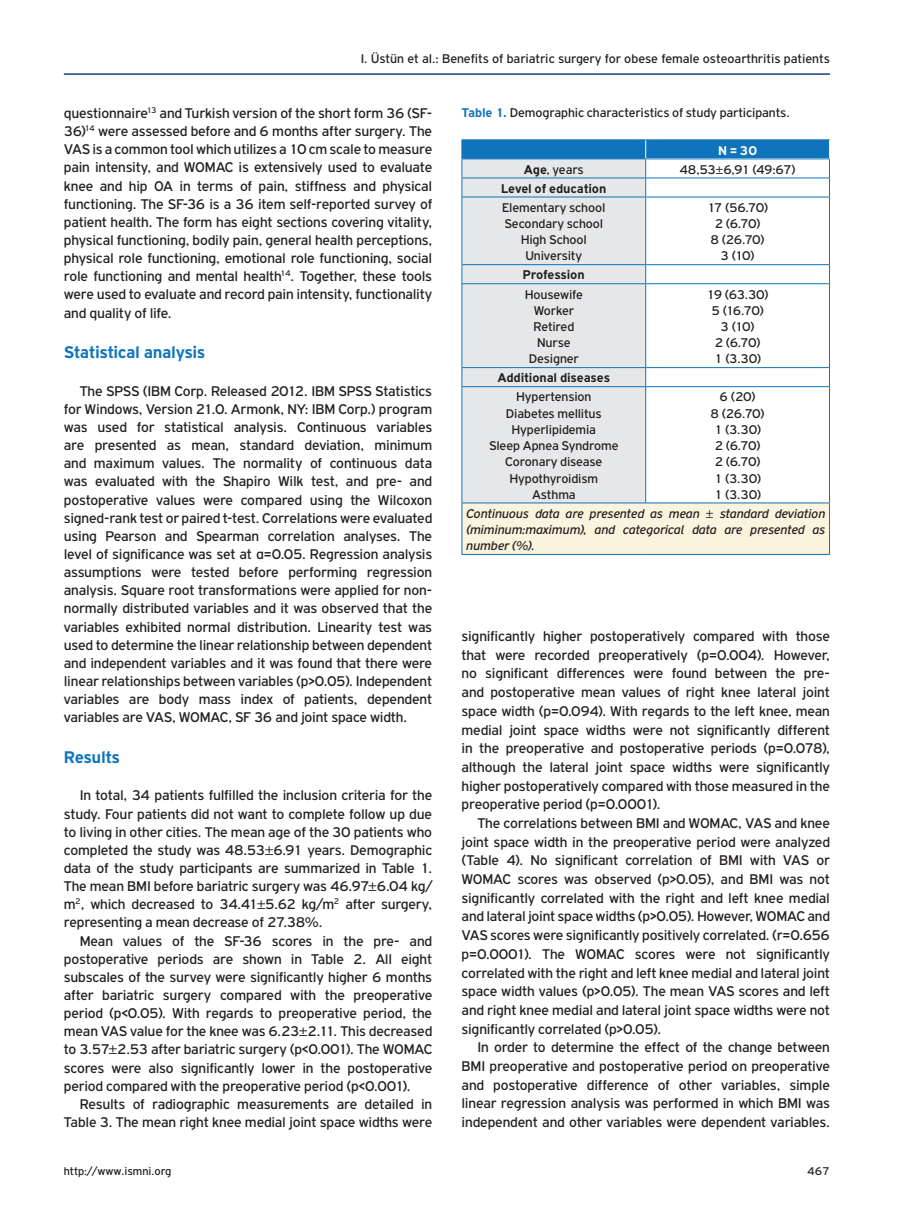
<style>
.page{position:relative;width:915px;height:1212px;background:#fff}
.page>*{position:absolute;margin:0;border:0;box-sizing:border-box;transform-origin:0 0}
.t1{font:700 18px "PF Highway Gothic";letter-spacing:-.025em;color:#1074bc}
.t2{font:15px/18.1px "PF Highway Gothic";letter-spacing:-.01em;color:#231f20;text-align:justify}
.t3{font:13.5px/16.2px "PF Highway Gothic";letter-spacing:-.005em;color:#231f20;text-align:center}
.t4{font:italic 13.5px/16.2px "PF Highway Gothic";letter-spacing:-.005em;color:#231f20;text-align:justify}
.t5{font:13.5px/16.2px "PF Highway Gothic";letter-spacing:-.045em;color:#231f20;text-align:center}
.t6{font:13.5px/16.2px "PF Highway Gothic";letter-spacing:-.035em;color:#231f20;text-align:center}
.t7{font:700 13.5px "PF Highway Gothic";letter-spacing:-.01em;color:#231f20}
.t8{font:700 13.5px "PF Highway Gothic";color:#fff}
.t9{font:12px "PF Highway Gothic";color:#231f20}
.s1{font-family:"Myriad Pro"}
.s2{font-weight:700;color:#1074bc}
.s3{font-weight:700}
</style>
<div class="page">
<hr style="left:64px;top:73px;width:765px;height:2px;background:#1a3f74">
<div style="left:462px;top:198px;width:183px;height:304px;background:#e6e7e9"></div>
<div style="left:462px;top:503px;width:367px;height:51px;background:#fbf3de"></div>
<hr style="left:461px;top:139px;width:184px;height:1px;background:#1074bc">
<hr style="left:645px;top:139px;width:184px;height:1px;background:#1074bc">
<hr style="left:461px;top:197px;width:184px;height:1px;background:#1074bc">
<hr style="left:461px;top:197px;width:1px;height:67px;background:#1074bc">
<hr style="left:645px;top:197px;width:184px;height:1px;background:#1074bc">
<hr style="left:645px;top:197px;width:1px;height:67px;background:#1074bc">
<hr style="left:828px;top:197px;width:1px;height:67px;background:#1074bc">
<hr style="left:461px;top:264px;width:184px;height:1px;background:#1074bc">
<svg style="left:461px;top:265px;width:1px;height:18px"></svg>
<hr style="left:645px;top:264px;width:184px;height:1px;background:#1074bc">
<svg style="left:645px;top:265px;width:1px;height:18px"></svg>
<hr style="left:461px;top:283px;width:184px;height:1px;background:#1074bc">
<hr style="left:461px;top:284px;width:1px;height:83px;background:#1074bc">
<hr style="left:645px;top:283px;width:184px;height:1px;background:#1074bc">
<hr style="left:645px;top:284px;width:1px;height:83px;background:#1074bc">
<hr style="left:828px;top:284px;width:1px;height:83px;background:#1074bc">
<hr style="left:461px;top:367px;width:184px;height:1px;background:#1074bc">
<svg style="left:461px;top:368px;width:1px;height:18px"></svg>
<hr style="left:645px;top:367px;width:184px;height:1px;background:#1074bc">
<svg style="left:645px;top:368px;width:1px;height:18px"></svg>
<hr style="left:461px;top:386px;width:184px;height:1px;background:#1074bc">
<hr style="left:461px;top:387px;width:1px;height:115px;background:#1074bc">
<hr style="left:645px;top:386px;width:184px;height:1px;background:#1074bc">
<hr style="left:645px;top:387px;width:1px;height:115px;background:#1074bc">
<hr style="left:828px;top:387px;width:1px;height:115px;background:#1074bc">
<hr style="left:828px;top:503px;width:1px;height:51px;background:#1074bc">
<hr style="left:461px;top:502px;width:184px;height:1px;background:#1074bc">
<hr style="left:461px;top:503px;width:1px;height:51px;background:#1074bc">
<hr style="left:645px;top:502px;width:184px;height:1px;background:#1074bc">
<hr style="left:461px;top:554px;width:184px;height:1px;background:#1074bc">
<hr style="left:645px;top:554px;width:184px;height:1px;background:#1074bc">
<svg style="left:461px;top:140px;width:368px;height:57px"></svg>
<hr style="left:461px;top:178px;width:184px;height:1px;background:#1074bc">
<hr style="left:645px;top:178px;width:184px;height:1px;background:#1074bc">
<p class="t3" style="left:360px;top:50px;width:470px">I. Üstün et al.: Benefits of bariatric surgery for obese female osteoarthritis patients</p>
<p class="t2" style="left:64px;top:104px;width:370px">questionnaire<sup>13</sup> and Turkish version of the short form 36 (SF-36)<sup>14</sup> were assessed before and 6 months after surgery. The VAS is a common tool which utilizes a 10 cm scale to measure pain intensity, and WOMAC is extensively used to evaluate knee and hip OA in terms of pain, stiffness and physical functioning. The SF-36 is a 36 item self-reported survey of patient health. The form has eight sections covering vitality, physical functioning, bodily pain, general health perceptions, physical role functioning, emotional role functioning, social role functioning and mental health<sup>14</sup>. Together, these tools were used to evaluate and record pain intensity, functionality and quality of life.</p>
<p class="t1" style="left:64px;top:343px;width:143px">Statistical analysis</p>
<p class="t2" style="left:64px;top:382px;width:370px;text-indent:16px">The SPSS (IBM Corp. Released 2012. IBM SPSS Statistics for Windows, Version 21.0. Armonk, NY: IBM Corp.) program was used for statistical analysis. Continuous variables are presented as mean, standard deviation, minimum and maximum values. The normality of continuous data was evaluated with the Shapiro Wilk test, and pre- and postoperative values were compared using the Wilcoxon signed-rank test or paired t-test. Correlations were evaluated using Pearson and Spearman correlation analyses. The level of significance was set at α=0.05. Regression analysis assumptions were tested before performing regression analysis. Square root transformations were applied for non&shy;normally distributed variables and it was observed that the variables exhibited normal distribution. Linearity test was used to determine the linear relationship between dependent and independent variables and it was found that there were linear relationships between variables (p&gt;0.05). Independent variables are body mass index of patients, dependent variables are VAS, WOMAC, SF 36 and joint space width.</p>
<p class="t1" style="left:64px;top:747px;width:58px">Results</p>
<p class="t2" style="left:64px;top:786px;width:370px;text-indent:16px">In total, 34 patients fulfilled the inclusion criteria for the study. Four patients did not want to complete follow up due to living in other cities. The mean age of the 30 patients who completed the study was 48.53<span class="s1">±</span>6.91 years. Demographic data of the study participants are summarized in Table 1.<br>The mean BMI before bariatric surgery was 46.97<span class="s1">±</span>6.04 kg/ m<sup>2</sup>, which decreased to 34.41<span class="s1">±</span>5.62 kg/m<sup>2</sup> after surgery, representing a mean decrease of 27.38%.</p>
<p class="t2" style="left:64px;top:931px;width:370px;text-indent:16px">Mean values of the SF-36 scores in the pre- and postoperative periods are shown in Table 2. All eight subscales of the survey were significantly higher 6 months after bariatric surgery compared with the preoperative period (p&lt;0.05). With regards to preoperative period, the mean VAS value for the knee was 6.23<span class="s1">±</span>2.11. This decreased to 3.57<span class="s1">±</span>2.53 after bariatric surgery (p&lt;0.001). The WOMAC scores were also significantly lower in the postoperative period compared with the preoperative period (p&lt;0.001).</p>
<p class="t2" style="left:64px;top:1095px;width:370px;text-align:right">Results of radiographic measurements are detailed in<br>Table 3. The mean right knee medial joint space widths were</p>
<p class="t3" style="left:461px;top:104px;width:329px"><span class="s2">Table 1.</span> Demographic characteristics of study participants.</p>
<p class="t8" style="left:717px;top:143px;width:41px">N = 30</p>
<p class="t3" style="left:524px;top:161px;width:61px"><span class="s3">Age</span>, years</p>
<p class="t3" style="left:679px;top:161px;width:118px">48,53<span class="s1">±</span>6,91 (49:67)</p>
<p class="t7" style="left:501px;top:181px;width:107px">Level of education</p>
<p class="t3" style="left:502px;top:199px;width:105px">Elementary school<br>Secondary school<br>High School<br>University</p>
<p class="t5" style="left:706px;top:199px;width:63px">17 (56.70)<br>2 (6.70)<br>8 (26.70)<br>3 (10)</p>
<p class="t7" style="left:522px;top:268px;width:63px">Profession</p>
<p class="t3" style="left:524px;top:286px;width:59px">Housewife<br>Worker<br>Retired<br>Nurse<br>Designer</p>
<p class="t5" style="left:706px;top:286px;width:64px">19 (63.30)<br>5 (16.70)<br>3 (10)<br>2 (6.70)<br>1 (3.30)</p>
<p class="t7" style="left:497px;top:371px;width:114px">Additional diseases</p>
<p class="t3" style="left:489px;top:389px;width:131px">Hypertension<br>Diabetes mellitus<br>Hyperlipidemia<br>Sleep Apnea Syndrome<br>Coronary disease<br>Hypothyroidism<br>Asthma</p>
<p class="t6" style="left:710px;top:389px;width:56px">6 (20)<br>8 (26.70)<br>1 (3.30)<br>2 (6.70)<br>2 (6.70)<br>1 (3.30)<br>1 (3.30)</p>
<p class="t4" style="left:466px;top:505px;width:360px">Continuous data are presented as mean <span class="s1">±</span> standard deviation (miminum:maximum), and categorical data are presented as number (%).</p>
<p class="t2" style="left:461px;top:627px;width:370px;line-height:18.8px">significantly higher postoperatively compared with those that were recorded preoperatively (p=0.004). However, no significant differences were found between the pre&shy;and postoperative mean values of right knee lateral joint space width (p=0.094). With regards to the left knee, mean medial joint space widths were not significantly different in the preoperative and postoperative periods (p=0.078), although the lateral joint space widths were significantly higher postoperatively compared with those measured in the preoperative period (p=0.0001).</p>
<p class="t2" style="left:461px;top:814px;width:370px;line-height:18.8px;text-indent:16px">The correlations between BMI and WOMAC, VAS and knee joint space width in the preoperative period were analyzed (Table 4). No significant correlation of BMI with VAS or WOMAC scores was observed (p&gt;0.05), and BMI was not significantly correlated with the right and left knee medial and lateral joint space widths (p&gt;0.05). However, WOMAC and VAS scores were significantly positively correlated. (r=0.656 p=0.0001). The WOMAC scores were not significantly correlated with the right and left knee medial and lateral joint space width values (p&gt;0.05). The mean VAS scores and left and right knee medial and lateral joint space widths were not significantly correlated (p&gt;0.05).</p>
<p class="t2" style="left:461px;top:1038px;width:370px;line-height:18.8px;text-indent:16px">In order to determine the effect of the change between BMI preoperative and postoperative period on preoperative and postoperative difference of other variables, simple linear regression analysis was performed in which BMI was independent and other variables were dependent variables.</p>
<p class="t9" style="left:64px;top:1165px;width:109px">http://www.ismni.org</p>
<p class="t9" style="left:806px;top:1165px;width:24px">467</p>
</div>
